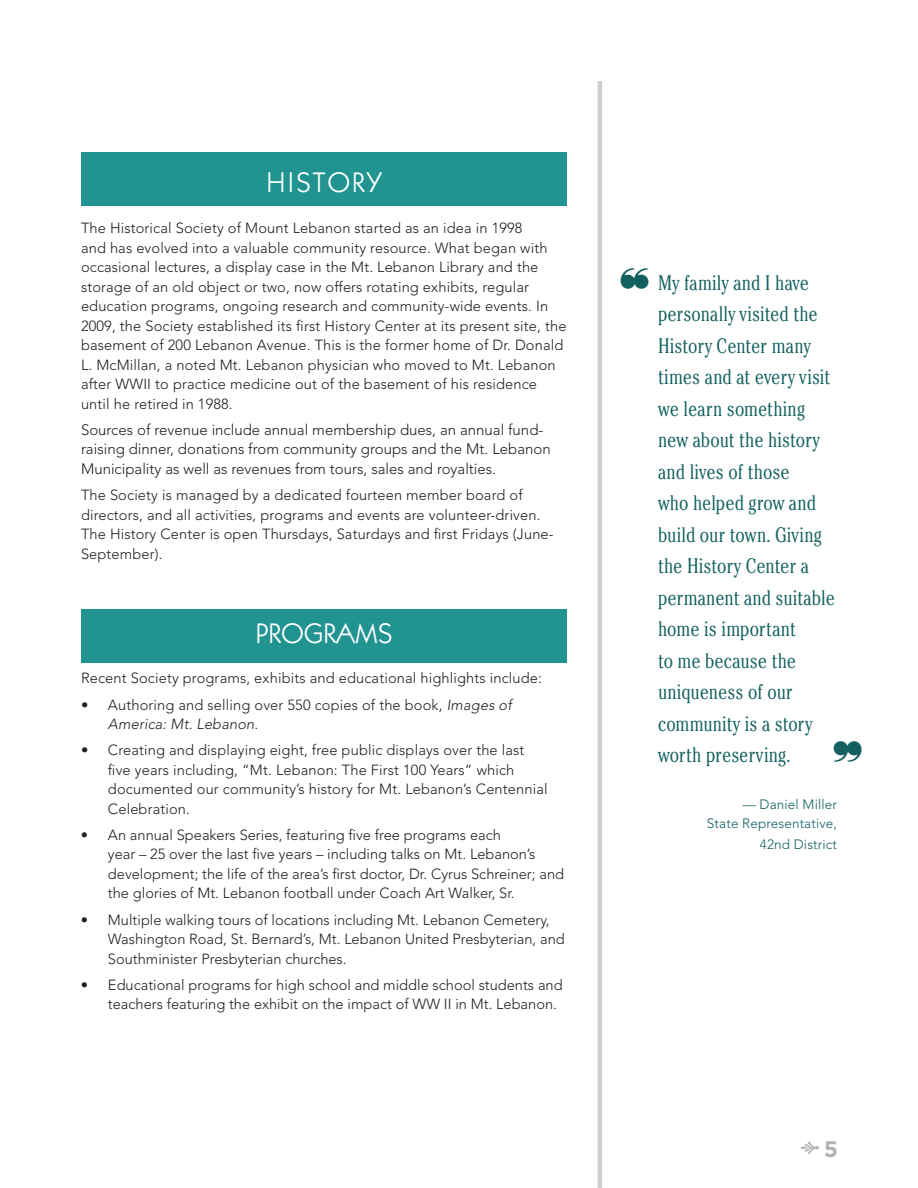
<style>
.page{position:relative;width:918px;height:1188px;background:#fff}
.page>*{position:absolute;margin:0;border:0;box-sizing:border-box;transform-origin:0 0}
.t1{font:28.5px "ITC Kabel Std";letter-spacing:.01em;color:#fff}
.t2{font:700 22.5px "Gotham";color:#b4b1b0}
.t3{font:300 condensed 21px/31.5px "Cheltenham Std";color:#12605f}
.t4{font:300 15px/19.5px "Avenir";color:#231f20}
.t5{font:300 14.7px/19.5px "Avenir";letter-spacing:.01em;color:#231f20}
.t6{font:300 13.5px/19.5px "Avenir";letter-spacing:.01em;color:#12605f;text-align:right}
.s1{font-style:italic}
</style>
<div class="page">
<div style="left:81px;top:152px;width:486px;height:54px;background:#219391"></div>
<div style="left:81px;top:609px;width:486px;height:54px;background:#219391"></div>
<hr style="left:598px;top:81px;width:4px;height:1107px;background:#d2ccc9">
<h1 class="t1" style="left:267px;top:166px;width:116px">HISTORY</h1>
<p class="t5" style="left:81px;top:218px;width:487px">The Historical Society of Mount Lebanon started as an idea in 1998<br>and has evolved into a valuable community resource. What began with occasional lectures, a display case in the Mt. Lebanon Library and the storage of an old object or two, now offers rotating exhibits, regular education programs, ongoing research and community-wide events. I n 2009, the Society established its first History Center at its present site, the basement of 200 Lebanon Avenue. This is the former home of Dr. Donald L. McMillan, a noted Mt. Lebanon physician who moved to Mt. Lebanon after WWII to practice medicine out of the basement of his residence until he retired in 1988.</p>
<p class="t4" style="left:81px;top:420px;width:471px">Sources of revenue include annual membership dues, an annual fund&shy;raising dinner, donations from community groups and the Mt. Lebanon<br>Municipality as well as revenues from tours, sales and royalties.</p>
<p class="t5" style="left:81px;top:485px;width:474px">The Society is managed by a dedicated fourteen member board of directors, and all activities, programs and events are volunteer-driven.<br>The History Center is open Thursdays, Saturdays and first Fridays (June-September).</p>
<h1 class="t1" style="left:256px;top:616px;width:138px">PROGRAMS</h1>
<p class="t5" style="left:81px;top:669px;width:463px">Recent Society programs, exhibits and educational highlights include:</p>
<p class="t5" style="left:108px;top:695px;width:405px;text-indent:-27px">• Authoring and selling over 550 copies of the book, <span class="s1">Images of<br>America: Mt. Lebanon</span>.</p>
<p class="t5" style="left:108px;top:741px;width:441px;text-indent:-27px">• Creating and displaying eight, free public displays over the last five years including, “Mt. Lebanon: The First 100 Years” which documented our community’s history for Mt. Lebanon’s Centennial Celebration.</p>
<p class="t5" style="left:108px;top:825px;width:458px;text-indent:-27px">• An annual Speakers Series, featuring five free programs each<br>year – 25 over the last five years – including talks on Mt. Lebanon’s development; the life of the area’s first doctor, Dr. Cyrus Schreiner; and the glories of Mt. Lebanon football under Coach Art Walker, Sr.</p>
<p class="t5" style="left:108px;top:910px;width:458px;text-indent:-27px">• Multiple walking tours of locations including Mt. Lebanon Cemetery,<br>Washington Road, St. Bernard’s, Mt. Lebanon U nited Presbyterian, and<br>Southminister Presbyterian churches.</p>
<p class="t5" style="left:108px;top:975px;width:456px;text-indent:-27px">• Educational programs for high school and middle school students and teachers featuring the exhibit on the impact of WW II in Mt. Lebanon.</p>
<p class="t3" style="left:658px;top:266px;width:178px">My family and I have personally visited the<br>History Center many times and at every visit we learn something new about the history and lives of those<br>who helped grow and build our town. Giving the History Center a permanent and suitable home is important<br>to me because the uniqueness of our community is a story worth preserving.</p>
<p class="t6" style="left:707px;top:794px;width:132px">— Daniel Miller<br>State Representative,</p>
<p class="t6" style="left:760px;top:835px;width:79px">42nd District</p>
<h2 class="t2" style="left:824px;top:1134px;width:16px">5</h2>
</div>
